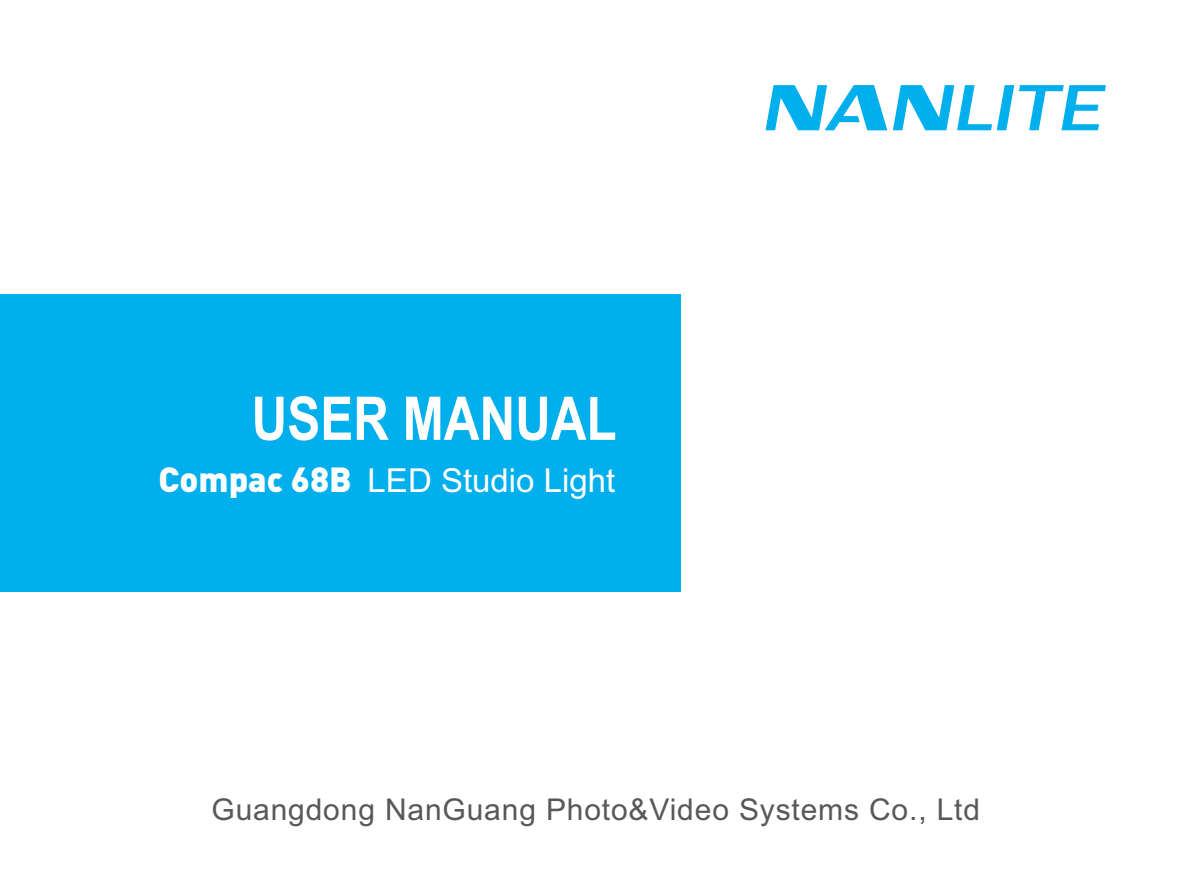
<style>
.page{position:relative;width:1191px;height:893px;background:#fff}
.page>*{position:absolute;margin:0;border:0;box-sizing:border-box;transform-origin:0 0}
.t1{font:700 60.3px "Arial Narrow";color:#fff}
.t2{font:33px "Arial";color:#fff}
.t3{font:30px "Arial";letter-spacing:.03em;color:#595857}
.s1{font-family:"DIN Pro";font-weight:900;font-size:34.5px}
</style>
<div class="page">
<div style="left:0;top:294px;width:680px;height:298px;background:#00afec"></div>
<svg style="left:765px;top:85px;width:122px;height:45px"></svg>
<svg style="left:893px;top:85px;width:213px;height:45px"></svg>
<h1 class="t1" style="left:252px;top:396px;width:366px">USER MANUAL</h1>
<p class="t2" style="left:158px;top:468px;width:458px"><span class="s1">Compac 68B</span> LED Studio Light</p>
<p class="t3" style="left:211px;top:798px;width:770px">Guangdong NanGuang Photo&amp;Video Systems Co., Ltd</p>
</div>
